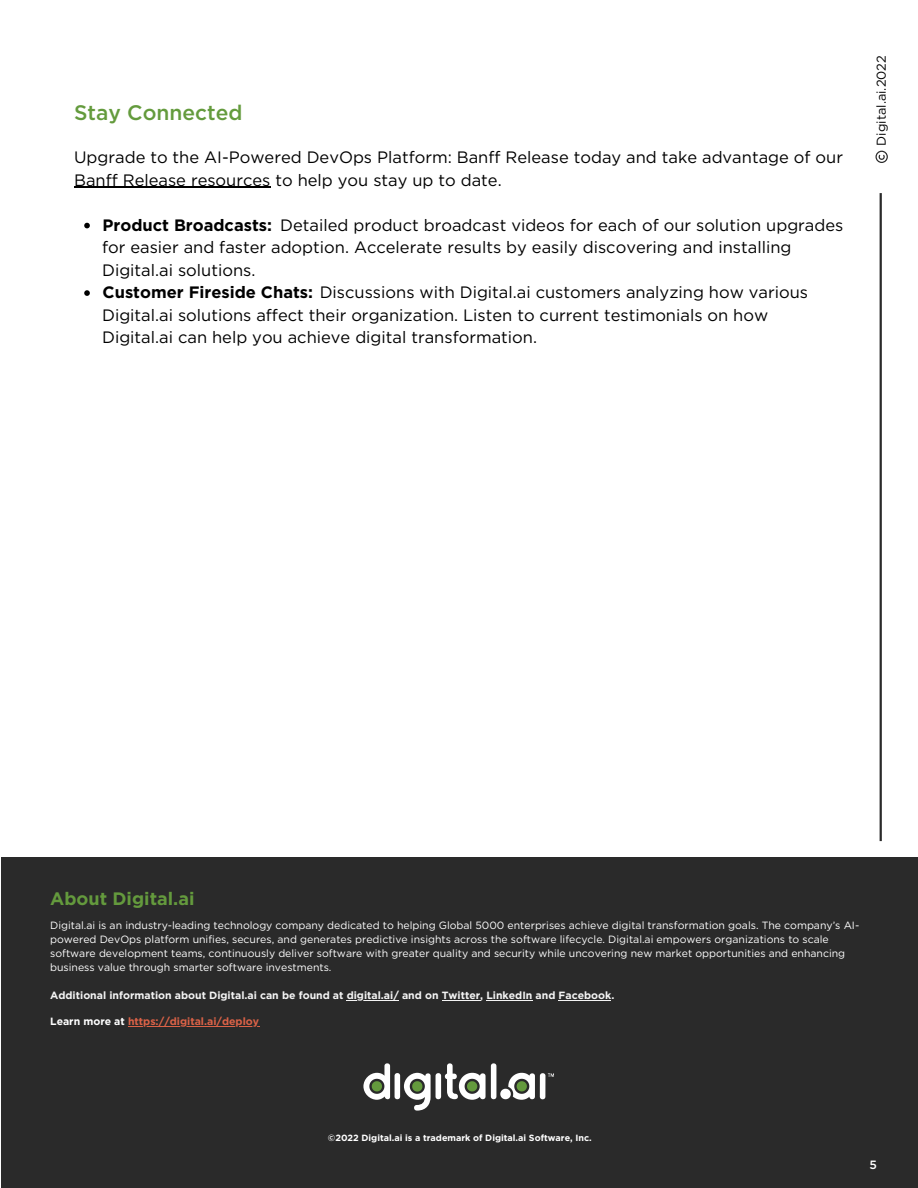
<style>
.page{position:relative;width:918px;height:1188px;background:#fff}
.page>*{position:absolute;margin:0;border:0;box-sizing:border-box;transform-origin:0 0}
.t1{font:500 21px "Gotham";color:#649b3d}
.t2{font:700 18px "Gotham";color:#649a3d}
.t3{font:16.5px/22.5px "Gotham";color:#000}
.t4{font:700 16.5px "Gotham";color:#000}
.t5{font:12.75px "Gotham";color:#000}
.t6{font:500 12px "Gotham";color:#fff}
.t7{font:10.5px/14px "Gotham";color:#fff}
.t8{font:700 10.5px "Gotham";color:#f4f4f4}
.t9{font:700 10.5px "Gotham";color:#db6247}
.t10{font:700 9px "Gotham";color:#fff}
.s1{font-weight:700}
.s2{color:#fff}
</style>
<div class="page">
<hr style="left:880px;top:193px;width:2px;height:648px;background:#2a2a2a">
<svg style="left:875px;top:151px;width:13px;height:12px"></svg>
<svg style="left:84px;top:223px;width:6px;height:5px"></svg>
<svg style="left:84px;top:290px;width:6px;height:6px"></svg>
<hr style="left:74px;top:187px;width:197px;height:1px;background:#000">
<div style="left:1px;top:857px;width:917px;height:331px;background:#2a2a2a"></div>
<svg style="left:363px;top:1063px;width:191px;height:48px"></svg>
<hr style="left:347px;top:1000px;width:52px;height:1px;background:#f4f4f4">
<hr style="left:442px;top:1000px;width:38px;height:1px;background:#f4f4f4">
<hr style="left:486px;top:1000px;width:46px;height:1px;background:#f4f4f4">
<hr style="left:559px;top:1000px;width:52px;height:1px;background:#f4f4f4">
<hr style="left:128px;top:1026px;width:131px;height:1px;background:#db6247">
<p class="t1" style="left:74px;top:100px;width:170px">Stay Connected</p>
<p class="t3" style="left:74px;top:146px;width:770px">Upgrade to the AI-Powered DevOps Platform: Banff Release today and take advantage of our<br>Banff Release resources to help you stay up to date.</p>
<p class="t4" style="left:103px;top:215px;width:171px">Product Broadcasts:</p>
<p class="t3" style="left:102px;top:213px;width:743px;text-indent:178px">Detailed product broadcast videos for each of our solution upgrades for easier and faster adoption. Accelerate results by easily discovering and installing Digital.ai solutions.<br><span class="s1">Customer Fireside Chats:</span> Discussions with Digital.ai customers analyzing how various Digital.ai solutions affect their organization. Listen to current testimonials on how<br>Digital.ai can help you achieve digital transformation.</p>
<p class="t5" style="left:874px;top:146px;width:92px;rotate:-90deg">Digital.ai.2022</p>
<p class="t2" style="left:50px;top:888px;width:146px">About Digital.ai</p>
<p class="t7" style="left:50px;top:918px;width:811px">Digital.ai is an industry-leading technology company dedicated to helping Global 5000 enterprises achieve digital transformation goals. The company’s AI&shy;powered DevOps platform unifies, secures, and generates predictive insights across the software lifecycle. Digital.ai empowers organizations to scale software development teams, continuously deliver software with greater quality and security while uncovering new market opportunities and enhancing business value through smarter software investments.</p>
<p class="t8" style="left:50px;top:989px;width:566px">Additional information about Digital.ai can be found at digital.ai/ and on Twitter, LinkedIn and Facebook.</p>
<p class="t9" style="left:50px;top:1015px;width:210px"><span class="s2">Learn more at</span> https://digital.ai/deploy</p>
<p class="t10" style="left:328px;top:1132px;width:265px">©2022 Digital.ai is a trademark of Digital.ai Software, Inc.</p>
<p class="t6" style="left:870px;top:1157px;width:9px">5</p>
</div>
